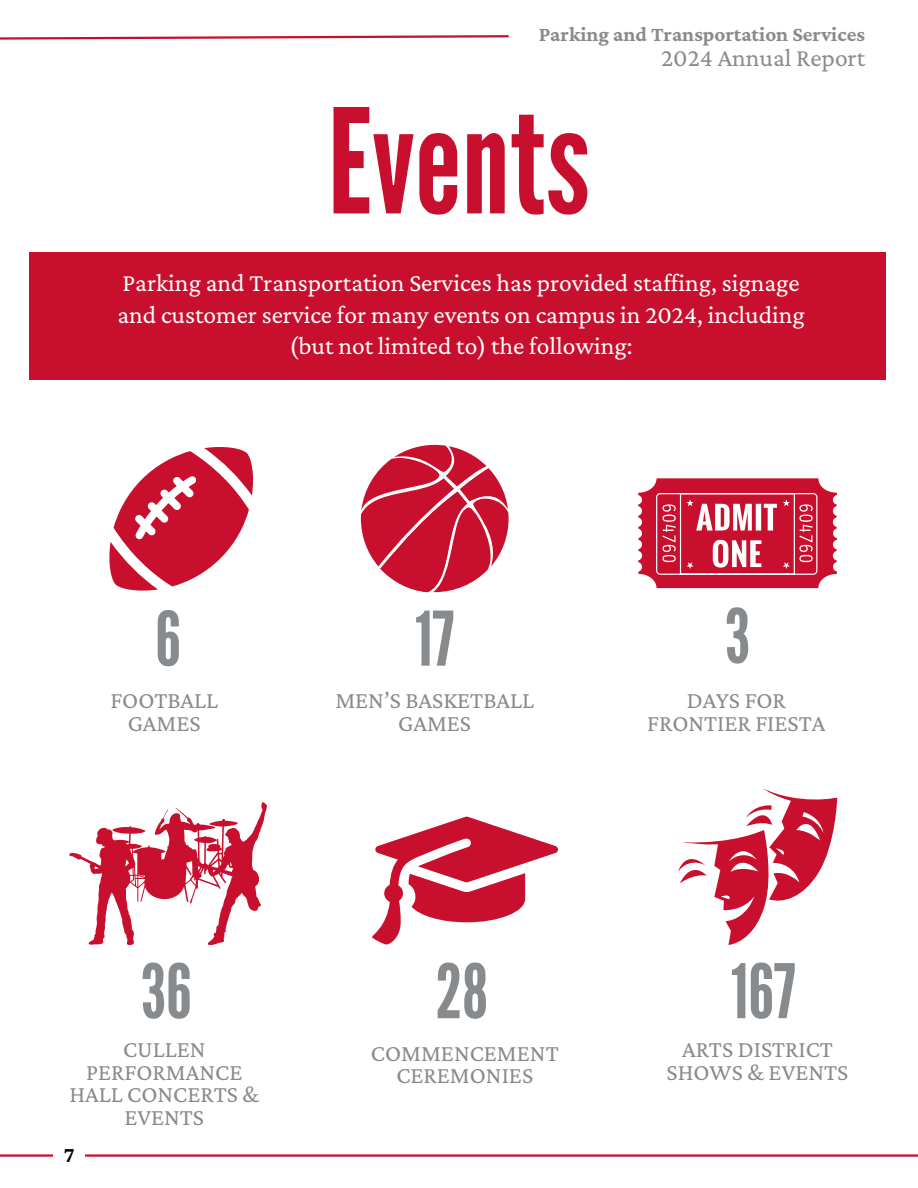
<style>
.page{position:relative;width:918px;height:1188px;background:#fff}
.page>*{position:absolute;margin:0;border:0;box-sizing:border-box;transform-origin:0 0}
.t1{font:144.75px "League Gothic";color:#c8102e}
.t2{font:75px "League Gothic";color:#888b8d}
.t3{font:25.5px/31.5px "Crimson Pro";color:#fff;text-align:center}
.t4{font:25.5px "Crimson Pro";color:#888b8d}
.t5{font:24px/22.5px "Crimson Pro";color:#888b8d;text-align:center}
.t6{font:700 22.5px "Crimson Pro";color:#000}
.t7{font:700 21px "Crimson Pro";color:#888b8d}
</style>
<div class="page">
<svg style="left:0;top:35px;width:509px;height:5px"></svg>
<hr style="left:0;top:1154px;width:918px;height:3px;background:#c8102e">
<div style="left:54px;top:1135px;width:31px;height:41px;background:#fff"></div>
<div style="left:29px;top:253px;width:857px;height:127px;background:#c8102e"></div>
<svg style="left:109px;top:447px;width:144px;height:144px"></svg>
<svg style="left:361px;top:445px;width:147px;height:147px"></svg>
<svg style="left:638px;top:478px;width:199px;height:110px"></svg>
<svg style="left:69px;top:802px;width:198px;height:143px"></svg>
<svg style="left:678px;top:788px;width:159px;height:157px"></svg>
<svg style="left:372px;top:817px;width:186px;height:127px"></svg>
<p class="t7" style="left:539px;top:22px;width:328px">Parking and Transportation Services</p>
<h1 class="t4" style="left:661px;top:43px;width:205px">2024 Annual Report</h1>
<p class="t1" style="left:328px;top:78px;width:264px">Events</p>
<h4 class="t3" style="left:117px;top:267px;width:689px">Parking and Transportation Services has provided staffing, signage and customer service for many events on campus in 2024, including (but not limited to) the following:</h4>
<p class="t2" style="left:155px;top:596px;width:27px">6</p>
<p class="t5" style="left:110px;top:689px;width:109px">FOOTBALL<br>GAMES</p>
<h3 class="t2" style="left:415px;top:596px;width:40px">17</h3>
<p class="t5" style="left:335px;top:689px;width:200px">MEN’S BASKETBALL<br>GAMES</p>
<p class="t2" style="left:725px;top:593px;width:27px">3</p>
<h3 class="t5" style="left:647px;top:689px;width:180px">DAYS FOR<br>FRONTIER FIESTA</h3>
<p class="t2" style="left:141px;top:948px;width:52px">36</p>
<p class="t5" style="left:69px;top:1038px;width:191px">CULLEN<br>PERFORMANCE<br>HALL CONCERTS &amp;<br>EVENTS</p>
<p class="t6" style="left:64px;top:1142px;width:12px">7</p>
<p class="t2" style="left:436px;top:948px;width:54px">28</p>
<p class="t5" style="left:371px;top:1041px;width:189px">COMMENCEMENT<br>CEREMONIES</p>
<h3 class="t2" style="left:731px;top:948px;width:66px">167</h3>
<p class="t5" style="left:667px;top:1038px;width:183px">ARTS DISTRICT<br>SHOWS &amp; EVENTS</p>
</div>
